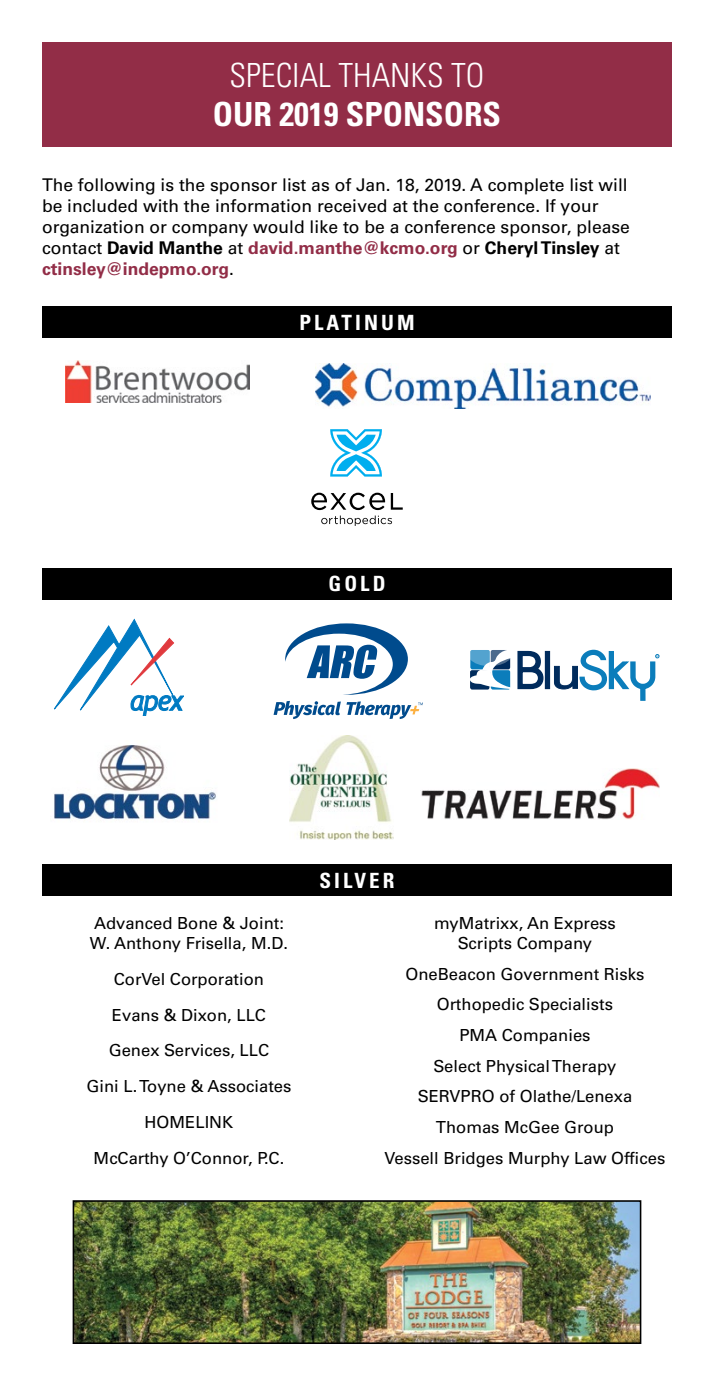
<style>
.page{position:relative;width:714px;height:1386px;background:#fff}
.page>*{position:absolute;margin:0;border:0;box-sizing:border-box;transform-origin:0 0}
.t1{font:300 condensed 33.25px/38.5px "Univers LT Std";color:#fff;text-align:center}
.t2{font:700 condensed 21px "Univers LT Std";letter-spacing:.15em;color:#fff}
.Body_no_indent{font:17.5px/21px "Univers LT Std";color:#000}
.t3{font:16.62px/20.1px "Univers LT Std";color:#000}
.s1{font-weight:700}
.s2{font-weight:700;color:#922d47}
</style>
<div class="page">
<div style="left:42px;top:42px;width:630px;height:105px;background:#922d47"></div>
<div style="left:42px;top:568px;width:630px;height:31px;background:#000"></div>
<div style="left:42px;top:864px;width:630px;height:32px;background:#000"></div>
<div style="left:42px;top:307px;width:630px;height:31px;background:#000"></div>
<img style="left:315px;top:363px;width:336px;height:45px">
<img style="left:420px;top:769px;width:240px;height:50px">
<img style="left:76px;top:1203px;width:562px;height:138px">
<div style="left:73px;top:1200px;width:568px;height:144px;border:2px solid #000"></div>
<svg style="left:54px;top:620px;width:130px;height:96px"></svg>
<img style="left:54px;top:745px;width:162px;height:75px">
<svg style="left:330px;top:429px;width:52px;height:47px"></svg>
<svg style="left:321px;top:516px;width:71px;height:10px"></svg>
<svg style="left:311px;top:493px;width:74px;height:17px"></svg>
<svg style="left:391px;top:493px;width:12px;height:17px"></svg>
<svg style="left:274px;top:701px;width:149px;height:18px"></svg>
<svg style="left:285px;top:623px;width:123px;height:72px"></svg>
<img style="left:66px;top:361px;width:183px;height:42px">
<svg style="left:517px;top:650px;width:28px;height:40px"></svg>
<div style="left:545px;top:651px;width:5px;height:38px;border:2px solid #002b5c"></div>
<svg style="left:470px;top:650px;width:40px;height:40px"></svg>
<svg style="left:554px;top:650px;width:105px;height:51px"></svg>
<img style="left:289px;top:735px;width:104px;height:104px">
<p class="t1" style="left:213px;top:56px;width:290px">SPECIAL THANKS TO<br><span class="s1">OUR 2019 SPONSORS</span></p>
<p class="Body_no_indent" style="left:42px;top:175px;width:589px">The following is the sponsor list as of Jan. 18, 2019. A complete list will be included with the information received at the conference. If your organization or company would like to be a conference sponsor, please contact <span class="s1">David Manthe</span> at <span class="s2">david.manthe@kcmo.org</span> or <span class="s1">Cheryl Tinsley</span> at <span class="s2">ctinsley@indepmo.org</span>.</p>
<p class="t2" style="left:299px;top:310px;width:117px">PLATINUM</p>
<p class="t2" style="left:328px;top:571px;width:59px">GOLD</p>
<p class="t3" style="left:90px;top:913px;width:200px">Advanced Bone &amp; Joint:<br>W. Anthony Frisella, M.D.</p>
<p class="t3" style="left:114px;top:969px;width:152px">CorVel Corporation</p>
<p class="t3" style="left:112px;top:1005px;width:156px">Evans &amp; Dixon, LLC</p>
<p class="t3" style="left:109px;top:1040px;width:162px">Genex Services, LLC</p>
<p class="t3" style="left:87px;top:1076px;width:206px">Gini L. Toyne &amp; Associates</p>
<p class="t3" style="left:145px;top:1112px;width:90px">HOMELINK</p>
<p class="t3" style="left:94px;top:1148px;width:192px">McCarthy O’Connor, P.C.</p>
<p class="t2" style="left:319px;top:867px;width:77px">SILVER</p>
<p class="t3" style="left:434px;top:913px;width:183px;text-align:center">myMatrixx, An Express<br>Scripts Company</p>
<p class="t3" style="left:405px;top:964px;width:241px">OneBeacon Government Risks</p>
<p class="t3" style="left:437px;top:995px;width:178px">Orthopedic Specialists</p>
<p class="t3" style="left:459px;top:1025px;width:133px">PMA Companies</p>
<p class="t3" style="left:434px;top:1056px;width:184px">Select Physical Therapy</p>
<p class="t3" style="left:418px;top:1086px;width:216px">SERVPRO of Olathe/Lenexa</p>
<p class="t3" style="left:436px;top:1117px;width:180px">Thomas McGee Group</p>
<p class="t3" style="left:385px;top:1148px;width:282px">Vessell Bridges Murphy Law Offices</p>
</div>
